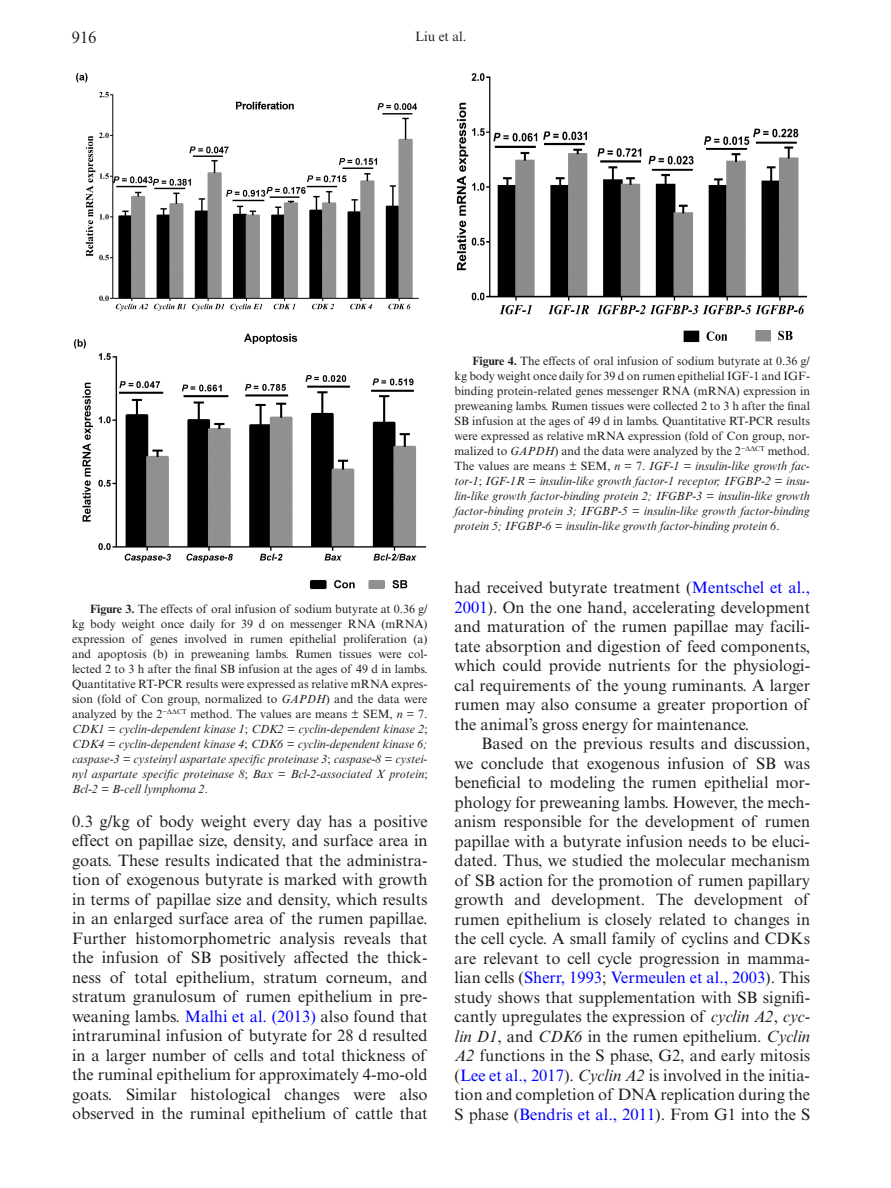
<style>
.page{position:relative;width:891px;height:1188px;background:#fff}
.page>*{position:absolute;margin:0;border:0;box-sizing:border-box;transform-origin:0 0}
.t1{font:16.5px/19.5px "Times New Roman MT Std";color:#231f20;text-align:justify}
.t2{font:13.5px "Times New Roman MT Std";color:#231f20}
.t3{font:12px/15px "Times New Roman MT Std";color:#231f20;text-align:justify}
.s1{font-weight:700}
.s2{font-style:italic}
.s3{color:#00f}
</style>
<div class="page">
<img style="left:457px;top:73px;width:351px;height:269px">
<img style="left:73px;top:73px;width:353px;height:516px">
<p class="t1" style="left:72px;top:28px;width:26px">916</p>
<p class="t2" style="left:415px;top:29px;width:53px">Liu et al.</p>
<p class="t3" style="left:72px;top:601px;width:357px;text-indent:18px"><span class="s1">Figure 3.</span> The effects of oral infusion of sodium butyrate at 0.36 g/ kg body weight once daily for 39 d on messenger RNA (mRNA) expression of genes involved in rumen epithelial proliferation (a) and apoptosis (b) in preweaning lambs. Rumen tissues were col&shy;lected 2 to 3 h after the final SB infusion at the ages of 49 d in lambs.<br>Quantitative RT-PCR results were expressed as relative mRNA expres&shy;sion (fold of Con group, normalized to <span class="s2">GAPDH</span>) and the data were analyzed by the 2<sup>−</sup><sup>ΔΔ</sup><sup>CT</sup> method. The values are means ± SEM, <span class="s2">n</span> = 7.<br><span class="s2">CDK1 = cyclin-dependent kinase 1</span>; <span class="s2">CDK2 = cyclin-dependent kinase 2</span>; <span class="s2">CDK4 = cyclin-dependent kinase 4</span>; <span class="s2">CDK6 = cyclin-dependent kinase 6; caspase-3 = cysteinyl aspartate specific proteinase 3</span>; <span class="s2">caspase-8 = cystei&shy;nyl aspartate specific proteinase 8</span>; <span class="s2">Bax = Bcl-2-associated X protein</span>; <span class="s2">Bcl-2 = B-cell lymphoma 2</span>.</p>
<p class="t1" style="left:72px;top:812px;width:357px">0.3 g/kg of body weight every day has a positive effect on papillae size, density, and surface area in goats. These results indicated that the administra&shy;tion of exogenous butyrate is marked with growth in terms of papillae size and density, which results in an enlarged surface area of the rumen papillae.<br>Further histomorphometric analysis reveals that the infusion of SB positively affected the thick&shy;ness of total epithelium, stratum corneum, and stratum granulosum of rumen epithelium in pre&shy;weaning lambs. <span class="s3">Malhi et al. (2013)</span> also found that intraruminal infusion of butyrate for 28 d resulted in a larger number of cells and total thickness of the ruminal epithelium for approximately 4-mo-old goats. Similar histological changes were also observed in the ruminal epithelium of cattle that</p>
<p class="t3" style="left:454px;top:354px;width:357px;text-indent:18px"><span class="s1">Figure 4.</span> The effects of oral infusion of sodium butyrate at 0.36 g/ kg body weight once daily for 39 d on rumen epithelial IGF-1 and IGF&shy;binding protein-related genes messenger RNA (mRNA) expression in preweaning lambs. Rumen tissues were collected 2 to 3 h after the final SB infusion at the ages of 49 d in lambs. Quantitative RT-PCR results were expressed as relative mRNA expression (fold of Con group, nor&shy;malized to <span class="s2">GAPDH</span>) and the data were analyzed by the 2<sup>−</sup><sup>ΔΔ</sup><sup>CT</sup> method.<br>The values are means ± SEM, <span class="s2">n</span> = 7. <span class="s2">IGF-1 = insulin-like growth fac&shy;tor-1</span>; <span class="s2">IGF-1R = insulin-like growth factor-1 receptor; IFGBP-2 = insu&shy;lin-like growth factor-binding protein 2; IFGBP-3 = insulin-like growth factor-binding protein 3; IFGBP-5 = insulin-like growth factor-binding protein 5; IFGBP-6 = insulin-like growth factor-binding protein 6</span>.</p>
<p class="t1" style="left:455px;top:578px;width:357px">had received butyrate treatment (<span class="s3">Mentschel et al., 2001</span>). On the one hand, accelerating development and maturation of the rumen papillae may facili&shy;tate absorption and digestion of feed components, which could provide nutrients for the physiologi&shy;cal requirements of the young ruminants. A larger rumen may also consume a greater proportion of the animal’s gross energy for maintenance.</p>
<p class="t1" style="left:455px;top:734px;width:357px;text-indent:27px">Based on the previous results and discussion, we conclude that exogenous infusion of SB was beneficial to modeling the rumen epithelial mor&shy;phology for preweaning lambs. However, the mech&shy;anism responsible for the development of rumen papillae with a butyrate infusion needs to be eluci&shy;dated. Thus, we studied the molecular mechanism of SB action for the promotion of rumen papillary growth and development. The development of rumen epithelium is closely related to changes in the cell cycle. A small family of cyclins and CDKs are relevant to cell cycle progression in mamma&shy;lian cells (<span class="s3">Sherr, 1993</span>; <span class="s3">Vermeulen et al., 2003</span>). This study shows that supplementation with SB signifi&shy;cantly upregulates the expression of <span class="s2">cyclin A2</span>, <span class="s2">cyc&shy;lin D1</span>, and <span class="s2">CDK6</span> in the rumen epithelium. <span class="s2">Cyclin A2</span> functions in the S phase, G2, and early mitosis (<span class="s3">Lee et al., 2017</span>). <span class="s2">Cyclin A2</span> is involved in the initia&shy;tion and completion of DNA replication during the S phase (<span class="s3">Bendris et al., 2011</span>). From G1 into the S</p>
</div>
